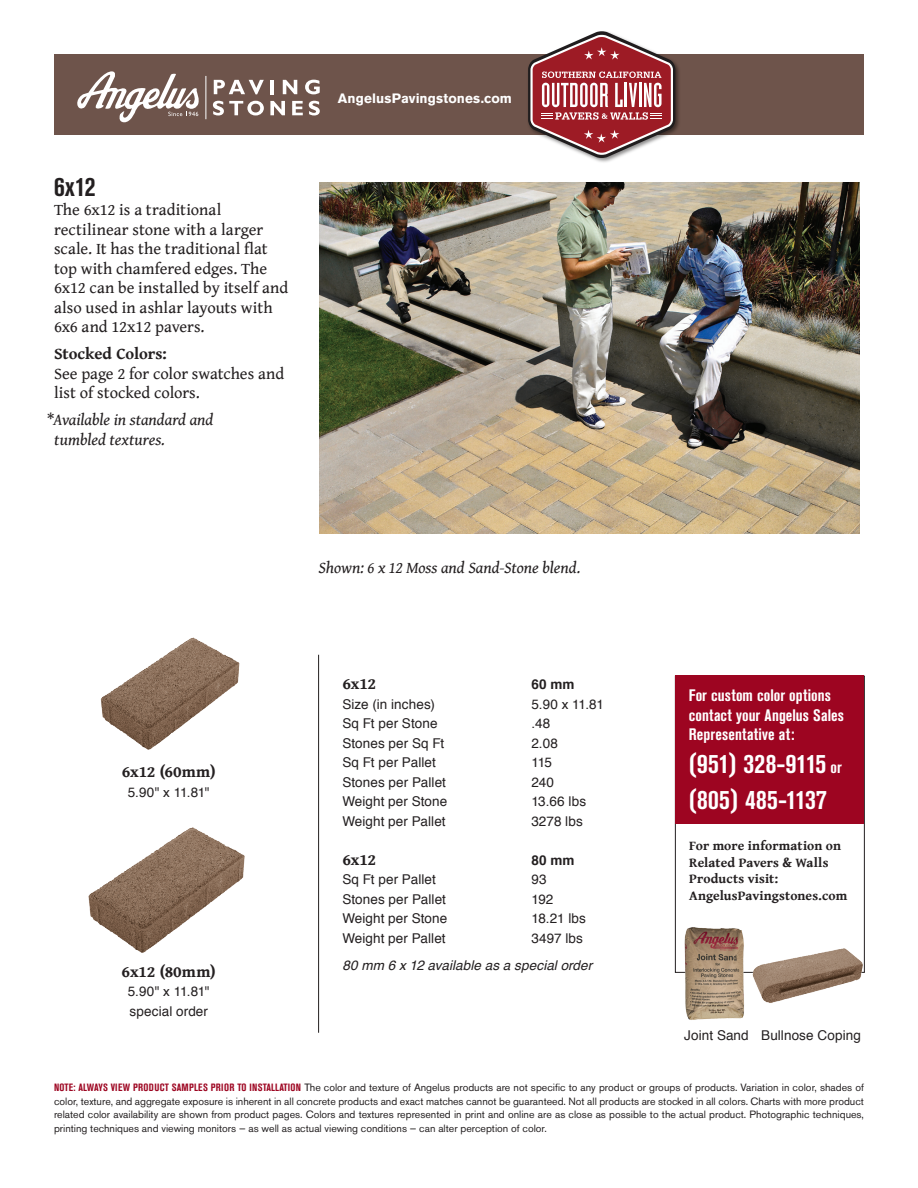
<style>
.page{position:relative;width:918px;height:1188px;background:#fff}
.page>*{position:absolute;margin:0;border:0;box-sizing:border-box;transform-origin:0 0}
.t1{font:700 condensed 27px/36px "Akzidenz Grotesk BE";letter-spacing:.01em;color:#fff}
.t2{font:700 condensed 27px "Akzidenz Grotesk BE";color:#231f20}
.t3{font:16.5px/19.5px "Gentium Book Basic";color:#231f20}
.t4{font:italic 16.5px/19.5px "Gentium Book Basic";color:#231f20}
.t5{font:700 condensed 16.5px/19.5px "Akzidenz Grotesk BE";letter-spacing:.01em;color:#fff}
.t6{font:700 16.5px "Gentium Book Basic";letter-spacing:-.005em;color:#231f20}
.t7{font:13.5px/19.5px "Helvetica";letter-spacing:.005em;color:#231f20}
.t8{font:700 13.5px/16.5px "Gentium Book Basic";letter-spacing:.005em;color:#231f20}
.t9{font:italic 13.5px "Helvetica";letter-spacing:.005em;color:#231f20}
.t10{font:700 13.5px "Akzidenz Grotesk BE";letter-spacing:.01em;color:#fff}
.t11{font:700 13.5px "Helvetica";letter-spacing:.015em;color:#231f20}
.t12{font:10.5px/13.5px "Akzidenz Grotesk BE";color:#231f20;text-align:justify}
.t13{font:700 condensed 10.5px "Akzidenz Grotesk BE";letter-spacing:.02em;color:#9d0521}
.s1{font-style:normal}
.s2{font-size:16.5px}
.s3{font-weight:700;font-stretch:condensed;color:#9d0521}
</style>
<div class="page">
<img style="left:320px;top:182px;width:540px;height:351px">
<img style="left:100px;top:637px;width:140px;height:113px">
<hr style="left:318px;top:655px;width:1px;height:378px;background:#231f20">
<div style="left:54px;top:54px;width:810px;height:81px;background:#6e544b"></div>
<hr style="left:205px;top:76px;width:1px;height:43px;background:#fff">
<svg style="left:214px;top:80px;width:50px;height:14px"></svg>
<hr style="left:271px;top:80px;width:3px;height:14px;background:#fff">
<svg style="left:283px;top:80px;width:14px;height:14px"></svg>
<svg style="left:305px;top:80px;width:15px;height:14px"></svg>
<svg style="left:213px;top:101px;width:51px;height:14px"></svg>
<svg style="left:270px;top:101px;width:15px;height:14px"></svg>
<svg style="left:292px;top:101px;width:11px;height:14px"></svg>
<svg style="left:309px;top:101px;width:11px;height:14px"></svg>
<svg style="left:77px;top:71px;width:122px;height:51px"></svg>
<svg style="left:528px;top:31px;width:151px;height:131px"></svg>
<img style="left:88px;top:827px;width:157px;height:126px">
<div style="left:675px;top:675px;width:189px;height:149px;background:#9d0521"></div>
<img style="left:751px;top:942px;width:114px;height:61px">
<img style="left:676px;top:927px;width:75px;height:93px">
<h1 class="t2" style="left:54px;top:171px;width:43px">6x12</h1>
<h2 class="t3" style="left:54px;top:200px;width:236px">The 6x12 is a traditional rectilinear stone with a larger scale. It has the traditional flat top with chamfered edges. The<br>6x12 can be installed by itself and also used in ashlar layouts with<br>6x6 and 12x12 pavers.</h2>
<h2 class="t6" style="left:54px;top:341px;width:114px">Stocked Colors:</h2>
<h2 class="t3" style="left:54px;top:363px;width:232px">See page 2 for color swatches and list of stocked colors.</h2>
<h2 class="t4" style="left:54px;top:410px;width:161px;text-indent:-7px"><span class="s1">*</span>Available in standard and tumbled textures.</h2>
<p class="t10" style="left:338px;top:90px;width:176px">AngelusPavingstones.com</p>
<h2 class="t6" style="left:122px;top:759px;width:96px">6x12 (60mm)</h2>
<p class="t7" style="left:128px;top:783px;width:83px">5.90" x 11.81"</p>
<h2 class="t6" style="left:122px;top:959px;width:96px">6x12 (80mm)</h2>
<p class="t7" style="left:128px;top:982px;width:83px">5.90" x 11.81" special order</p>
<h2 class="t4" style="left:319px;top:558px;width:263px">Shown: 6 x 12 Moss and Sand-Stone blend.</h2>
<h2 class="t6" style="left:342px;top:672px;width:35px">6x12</h2>
<p class="t11" style="left:531px;top:674px;width:45px">60 mm</p>
<p class="t7" style="left:342px;top:695px;width:94px">Size (in inches)</p>
<p class="t7" style="left:531px;top:695px;width:74px">5.90 x 11.81</p>
<p class="t7" style="left:342px;top:714px;width:97px">Sq Ft per Stone</p>
<p class="t7" style="left:531px;top:714px;width:20px">.48</p>
<p class="t7" style="left:342px;top:734px;width:103px">Stones per Sq Ft</p>
<p class="t7" style="left:531px;top:734px;width:28px">2.08</p>
<p class="t7" style="left:342px;top:753px;width:95px">Sq Ft per Pallet</p>
<p class="t7" style="left:531px;top:753px;width:22px">115</p>
<p class="t7" style="left:342px;top:773px;width:105px">Stones per Pallet</p>
<p class="t7" style="left:531px;top:773px;width:24px">240</p>
<p class="t7" style="left:342px;top:792px;width:106px">Weight per Stone</p>
<p class="t7" style="left:531px;top:792px;width:56px">13.66 lbs</p>
<p class="t7" style="left:342px;top:812px;width:105px">Weight per Pallet</p>
<p class="t7" style="left:531px;top:812px;width:53px">3278 lbs</p>
<h2 class="t6" style="left:342px;top:847px;width:35px">6x12</h2>
<p class="t11" style="left:531px;top:849px;width:45px">80 mm</p>
<p class="t7" style="left:342px;top:870px;width:95px">Sq Ft per Pallet</p>
<p class="t7" style="left:531px;top:870px;width:17px">93</p>
<p class="t7" style="left:342px;top:890px;width:105px">Stones per Pallet</p>
<p class="t7" style="left:531px;top:890px;width:23px">192</p>
<p class="t7" style="left:342px;top:909px;width:106px">Weight per Stone</p>
<p class="t7" style="left:531px;top:909px;width:56px">18.21 lbs</p>
<p class="t7" style="left:342px;top:929px;width:105px">Weight per Pallet</p>
<p class="t7" style="left:531px;top:929px;width:53px">3497 lbs</p>
<p class="t9" style="left:342px;top:955px;width:251px">80 mm 6 x 12 available as a special order</p>
<h2 class="t5" style="left:689px;top:686px;width:157px">For custom color options contact your Angelus Sales<br>Representative at:</h2>
<h1 class="t1" style="left:689px;top:746px;width:154px">(951) 328-9115 <span class="s2">or </span>(805) 485-1137</h1>
<p class="t8" style="left:689px;top:837px;width:160px">For more information on<br>Related Pavers &amp; Walls<br>Products visit:<br>AngelusPavingstones.com</p>
<p class="t7" style="left:684px;top:1026px;width:178px">Joint Sand Bullnose Coping</p>
<p class="t12" style="left:54px;top:1081px;width:812px;text-indent:217px"><span class="s3">llation</span> The color and texture of Angelus products are not specific to any product or groups of products. Variation in color, shades of color, texture, and aggregate exposure is inherent in all concrete products and exact matches cannot be guaranteed. Not all products are stocked in all colors. Charts with more product related color availability are shown from product pages. Colors and textures represented in print and online are as close as possible to the actual product. Photographic techniques, printing techniques and viewing monitors — as well as actual viewing conditions — can alter perception of color.</p>
<p class="t13" style="left:54px;top:1082px;width:204px">NOTE: Always view pro duct samples prior to insta</p>
</div>
